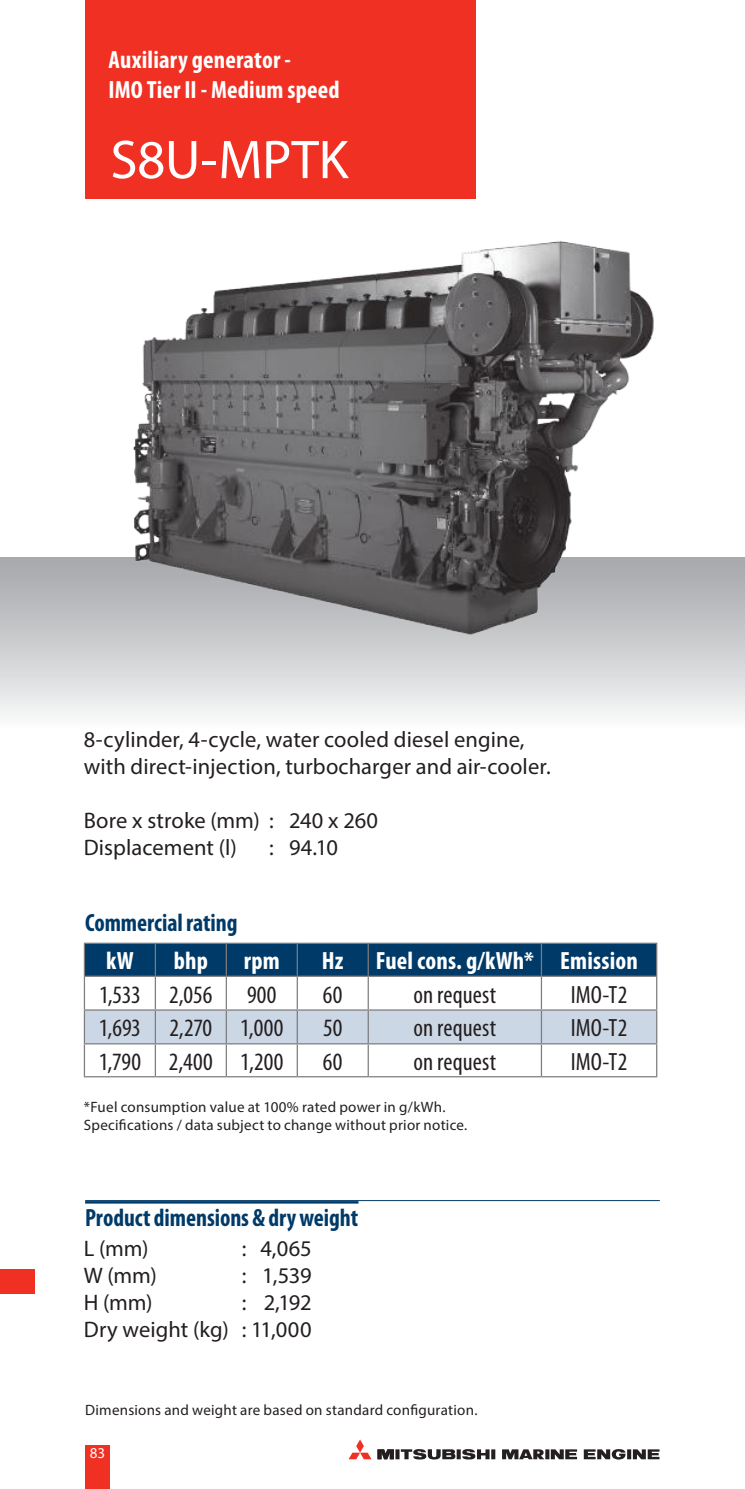
<style>
.page{position:relative;width:745px;height:1489px;background:#fff}
.page>*{position:absolute;margin:0;border:0;box-sizing:border-box;transform-origin:0 0}
.t1{font:55px "Myriad Pro";letter-spacing:-.005em;color:#fff}
.t2{font:condensed 25px "Myriad Pro";letter-spacing:.005em;color:#241f1f}
.t3{font:700 condensed 25px/30px "Myriad Pro";letter-spacing:.005em;color:#fff}
.t4{font:700 condensed 25px "Myriad Pro";letter-spacing:-.005em;color:#003a68;scale:.96 1}
.t5{font:22.5px/27px "Myriad Pro";letter-spacing:.005em;color:#241f1f}
.t6{font:15px/18px "Myriad Pro";letter-spacing:.015em;color:#241f1f}
.t7{font:15px "Myriad Pro";color:#fff}
</style>
<div class="page">
<div style="left:85px;top:1444px;width:25px;height:44px;background:#f03023"></div>
<svg style="left:744px;top:557px;width:1px;height:158px"></svg>
<div style="left:0;top:557px;width:744px;height:173px;background:linear-gradient(to bottom,#a3a4a8,#f9fafa)"></div>
<div style="left:85px;top:0;width:390px;height:198px;background:#f03023"></div>
<hr style="left:85px;top:1199px;width:574px;height:1px;background:#003a68">
<hr style="left:85px;top:1200px;width:273px;height:3px;background:#003a68">
<svg style="left:349px;top:1439px;width:22px;height:20px"></svg>
<svg style="left:395px;top:1449px;width:4px;height:10px"></svg>
<svg style="left:456px;top:1449px;width:4px;height:10px"></svg>
<svg style="left:491px;top:1449px;width:4px;height:10px"></svg>
<svg style="left:462px;top:1449px;width:27px;height:10px"></svg>
<svg style="left:400px;top:1449px;width:55px;height:10px"></svg>
<svg style="left:377px;top:1449px;width:16px;height:10px"></svg>
<svg style="left:627px;top:1449px;width:3px;height:10px"></svg>
<svg style="left:583px;top:1449px;width:42px;height:10px"></svg>
<svg style="left:632px;top:1449px;width:27px;height:10px"></svg>
<svg style="left:550px;top:1449px;width:26px;height:9px"></svg>
<svg style="left:545px;top:1449px;width:4px;height:10px"></svg>
<svg style="left:502px;top:1449px;width:42px;height:10px"></svg>
<div style="left:85px;top:943px;width:570px;height:32px;background:#003a68"></div>
<div style="left:85px;top:1010px;width:570px;height:33px;background:#ccd7e5"></div>
<hr style="left:84px;top:942px;width:71px;height:1px;background:#7d7c7e">
<hr style="left:84px;top:943px;width:1px;height:32px;background:#7d7c7e">
<hr style="left:155px;top:942px;width:71px;height:1px;background:#7d7c7e">
<hr style="left:155px;top:943px;width:1px;height:32px;background:#7d7c7e">
<hr style="left:226px;top:942px;width:71px;height:1px;background:#7d7c7e">
<hr style="left:225px;top:943px;width:2px;height:32px;background:#7d7c7e">
<hr style="left:297px;top:942px;width:71px;height:1px;background:#7d7c7e">
<hr style="left:296px;top:943px;width:2px;height:32px;background:#7d7c7e">
<hr style="left:368px;top:942px;width:173px;height:1px;background:#7d7c7e">
<hr style="left:367px;top:943px;width:1px;height:32px;background:#7d7c7e">
<hr style="left:541px;top:942px;width:116px;height:1px;background:#7d7c7e">
<hr style="left:540px;top:943px;width:1px;height:32px;background:#7d7c7e">
<hr style="left:655px;top:943px;width:2px;height:32px;background:#7d7c7e">
<hr style="left:84px;top:975px;width:71px;height:1px;background:#7d7c7e">
<hr style="left:84px;top:976px;width:1px;height:33px;background:#7d7c7e">
<hr style="left:155px;top:975px;width:71px;height:1px;background:#7d7c7e">
<hr style="left:155px;top:976px;width:1px;height:33px;background:#7d7c7e">
<hr style="left:226px;top:975px;width:71px;height:1px;background:#7d7c7e">
<hr style="left:225px;top:976px;width:2px;height:33px;background:#7d7c7e">
<hr style="left:297px;top:975px;width:71px;height:1px;background:#7d7c7e">
<hr style="left:296px;top:976px;width:2px;height:33px;background:#7d7c7e">
<hr style="left:368px;top:975px;width:173px;height:1px;background:#7d7c7e">
<hr style="left:367px;top:976px;width:1px;height:33px;background:#7d7c7e">
<hr style="left:541px;top:975px;width:116px;height:1px;background:#7d7c7e">
<hr style="left:540px;top:976px;width:1px;height:33px;background:#7d7c7e">
<hr style="left:655px;top:976px;width:2px;height:33px;background:#7d7c7e">
<hr style="left:84px;top:1009px;width:71px;height:1px;background:#7d7c7e">
<hr style="left:84px;top:1010px;width:1px;height:33px;background:#7d7c7e">
<hr style="left:155px;top:1009px;width:71px;height:1px;background:#7d7c7e">
<hr style="left:155px;top:1010px;width:1px;height:33px;background:#7d7c7e">
<hr style="left:226px;top:1009px;width:71px;height:1px;background:#7d7c7e">
<hr style="left:225px;top:1010px;width:2px;height:33px;background:#7d7c7e">
<hr style="left:297px;top:1009px;width:71px;height:1px;background:#7d7c7e">
<hr style="left:296px;top:1010px;width:2px;height:33px;background:#7d7c7e">
<hr style="left:368px;top:1009px;width:173px;height:1px;background:#7d7c7e">
<hr style="left:367px;top:1010px;width:1px;height:33px;background:#7d7c7e">
<hr style="left:541px;top:1009px;width:116px;height:1px;background:#7d7c7e">
<hr style="left:540px;top:1010px;width:1px;height:33px;background:#7d7c7e">
<hr style="left:655px;top:1010px;width:2px;height:33px;background:#7d7c7e">
<hr style="left:84px;top:1043px;width:71px;height:1px;background:#7d7c7e">
<hr style="left:84px;top:1044px;width:1px;height:32px;background:#7d7c7e">
<hr style="left:155px;top:1043px;width:71px;height:1px;background:#7d7c7e">
<hr style="left:155px;top:1044px;width:1px;height:32px;background:#7d7c7e">
<hr style="left:226px;top:1043px;width:71px;height:1px;background:#7d7c7e">
<hr style="left:225px;top:1044px;width:2px;height:32px;background:#7d7c7e">
<hr style="left:297px;top:1043px;width:71px;height:1px;background:#7d7c7e">
<hr style="left:296px;top:1044px;width:2px;height:32px;background:#7d7c7e">
<hr style="left:368px;top:1043px;width:173px;height:1px;background:#7d7c7e">
<hr style="left:367px;top:1044px;width:1px;height:32px;background:#7d7c7e">
<hr style="left:541px;top:1043px;width:116px;height:1px;background:#7d7c7e">
<hr style="left:540px;top:1044px;width:1px;height:32px;background:#7d7c7e">
<hr style="left:655px;top:1044px;width:2px;height:32px;background:#7d7c7e">
<hr style="left:84px;top:1076px;width:71px;height:1px;background:#7d7c7e">
<hr style="left:155px;top:1076px;width:71px;height:1px;background:#7d7c7e">
<hr style="left:226px;top:1076px;width:71px;height:1px;background:#7d7c7e">
<hr style="left:297px;top:1076px;width:71px;height:1px;background:#7d7c7e">
<hr style="left:368px;top:1076px;width:173px;height:1px;background:#7d7c7e">
<hr style="left:541px;top:1076px;width:116px;height:1px;background:#7d7c7e">
<img style="left:106px;top:241px;width:554px;height:418px">
<div style="left:0;top:1269px;width:35px;height:24px;background:#f03023"></div>
<p class="t3" style="left:109px;top:45px;width:232px">Auxiliary generator -<br>IMO Tier II - Medium speed</p>
<h1 class="t1" style="left:110px;top:126px;width:239px">S8U-MPTK</h1>
<p class="t5" style="left:84px;top:725px;width:468px">8-cylinder, 4-cycle, water cooled diesel engine, with direct-injection, turbocharger and air-cooler.</p>
<p class="t5" style="left:84px;top:806px;width:295px">Bore x stroke (mm) : 240 x 260<br>Displacement (l)</p>
<p class="t5" style="left:269px;top:833px;width:70px">: 94.10</p>
<p class="t4" style="left:85px;top:908px;width:160px">Commercial rating</p>
<p class="t3" style="left:106px;top:946px;width:29px">kW</p>
<p class="t3" style="left:174px;top:946px;width:36px">bhp</p>
<p class="t3" style="left:243px;top:946px;width:38px">rpm</p>
<p class="t3" style="left:322px;top:946px;width:23px">Hz</p>
<p class="t3" style="left:375px;top:946px;width:263px">Fuel cons. g/kWh* Emission</p>
<p class="t2" style="left:99px;top:980px;width:115px">1,533 2,056</p>
<p class="t2" style="left:247px;top:980px;width:31px">900</p>
<p class="t2" style="left:323px;top:980px;width:21px">60</p>
<p class="t2" style="left:413px;top:980px;width:84px">on request</p>
<p class="t2" style="left:570px;top:980px;width:58px">IMO-T2</p>
<p class="t2" style="left:99px;top:1014px;width:186px">1,693 2,270 1,000</p>
<p class="t2" style="left:323px;top:1014px;width:21px">50</p>
<p class="t2" style="left:413px;top:1014px;width:84px">on request</p>
<p class="t2" style="left:570px;top:1014px;width:58px">IMO-T2</p>
<p class="t2" style="left:99px;top:1047px;width:186px">1,790 2,400 1,200</p>
<p class="t2" style="left:323px;top:1047px;width:21px">60</p>
<p class="t2" style="left:413px;top:1047px;width:84px">on request</p>
<p class="t2" style="left:570px;top:1047px;width:58px">IMO-T2</p>
<p class="t6" style="left:84px;top:1098px;width:385px">*Fuel consumption value at 100% rated power in g/kWh.<br>Specifications / data subject to change without prior notice.</p>
<p class="t4" style="left:85px;top:1203px;width:286px">Product dimensions &amp; dry weight</p>
<p class="t5" style="left:84px;top:1234px;width:66px">L (mm)</p>
<p class="t5" style="left:242px;top:1234px;width:71px">: 4,065</p>
<p class="t5" style="left:84px;top:1261px;width:75px">W (mm)</p>
<p class="t5" style="left:242px;top:1261px;width:71px">: 1,539</p>
<p class="t5" style="left:84px;top:1288px;width:70px">H (mm)</p>
<p class="t5" style="left:84px;top:1288px;width:229px;text-align:right">: 2,192<br>Dry weight (kg) : 11,000</p>
<p class="t6" style="left:85px;top:1400px;width:393px">Dimensions and weight are based on standard configuration.</p>
<p class="t7" style="left:90px;top:1443px;width:17px">83</p>
</div>
